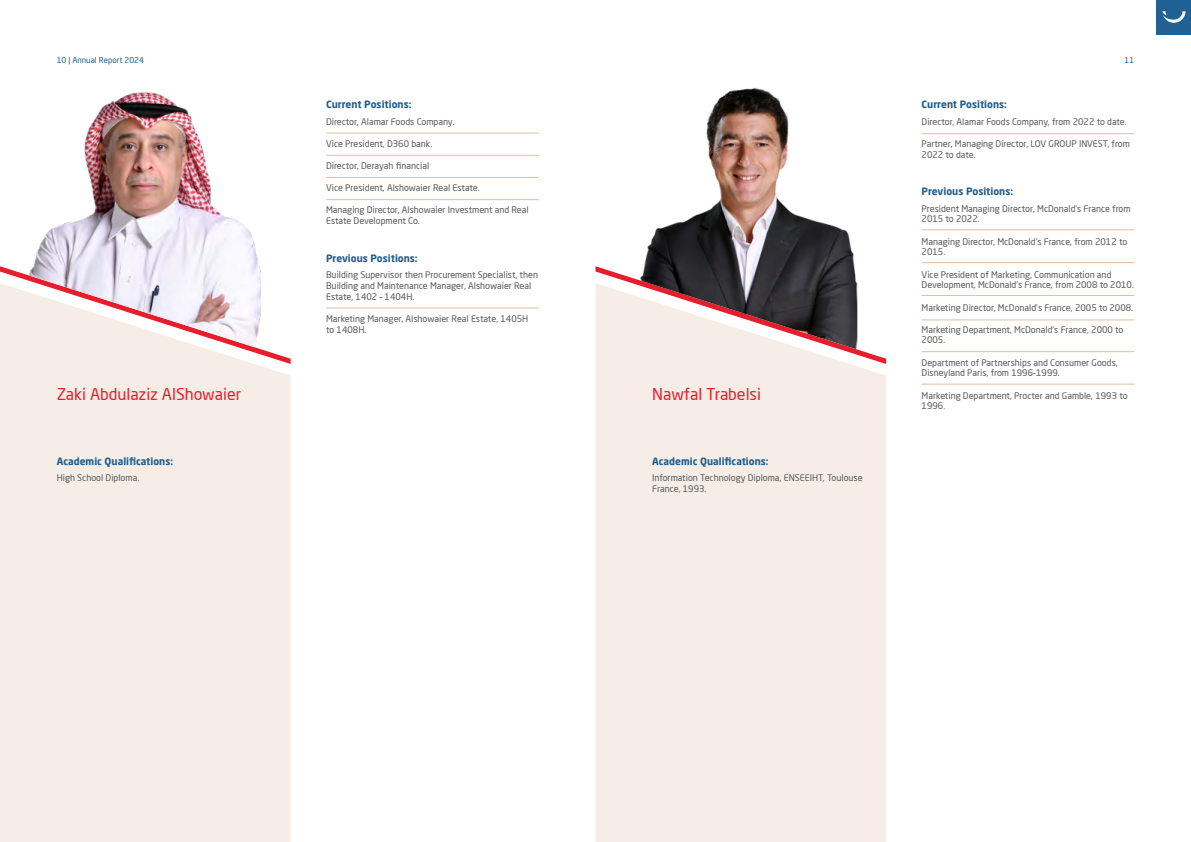
<style>
.page{position:relative;width:1191px;height:842px;background:#fff}
.page>*{position:absolute;margin:0;border:0;box-sizing:border-box;transform-origin:0 0}
.t1{font:16px "Neo Sans Arabic";color:#e81d2c}
.t2{font:700 10px "Neo Sans Arabic";color:#216092}
.t3{font:9px/10.8px "Neo Sans Arabic";color:#58595b}
.t4{font:8px "Neo Sans Arabic";color:#216092}
</style>
<div class="page">
<div style="left:0;top:364px;width:291px;height:478px;background:#f6eee6"></div>
<svg style="left:0;top:266px;width:291px;height:98px"></svg>
<img style="left:18px;top:92px;width:243px;height:257px">
<div style="left:595px;top:364px;width:291px;height:478px;background:#f6eee6"></div>
<svg style="left:595px;top:266px;width:291px;height:98px"></svg>
<img style="left:634px;top:87px;width:223px;height:263px">
<hr style="left:921px;top:133px;width:213px;height:1px;background:#dfc09d">
<hr style="left:921px;top:230px;width:213px;height:1px;background:#dfc09d">
<hr style="left:921px;top:262px;width:213px;height:1px;background:#dfc09d">
<hr style="left:921px;top:295px;width:213px;height:1px;background:#dfc09d">
<hr style="left:921px;top:320px;width:213px;height:1px;background:#dfc09d">
<hr style="left:921px;top:351px;width:213px;height:1px;background:#dfc09d">
<hr style="left:921px;top:384px;width:213px;height:1px;background:#dfc09d">
<hr style="left:326px;top:133px;width:213px;height:1px;background:#dfc09d">
<hr style="left:326px;top:155px;width:213px;height:1px;background:#dfc09d">
<hr style="left:326px;top:177px;width:213px;height:1px;background:#dfc09d">
<hr style="left:326px;top:308px;width:213px;height:1px;background:#dfc09d">
<hr style="left:326px;top:199px;width:213px;height:1px;background:#dfc09d">
<div style="left:1157px;top:0;width:34px;height:34px;background:#216092"></div>
<svg style="left:1162px;top:11px;width:23px;height:12px"></svg>
<p class="t4" style="left:57px;top:54px;width:89px">10 | Annual Report 2024</p>
<p class="t4" style="left:1124px;top:54px;width:11px">11</p>
<h1 class="t1" style="left:57px;top:382px;width:186px">Zaki Abdulaziz AlShowaier</h1>
<p class="t2" style="left:57px;top:453px;width:118px">Academic Qualifications:</p>
<p class="t3" style="left:57px;top:473px;width:84px">High School Diploma.</p>
<p class="t2" style="left:326px;top:97px;width:87px">Current Positions:</p>
<p class="t3" style="left:326px;top:116px;width:130px">Director, Alamar Foods Company.</p>
<p class="t3" style="left:326px;top:138px;width:108px">Vice President, D360 bank.</p>
<p class="t3" style="left:326px;top:160px;width:105px">Director, Derayah financial</p>
<p class="t3" style="left:326px;top:183px;width:155px">Vice President, Alshowaier Real Estate.</p>
<p class="t3" style="left:326px;top:205px;width:204px">Managing Director, Alshowaier Investment and Real<br>Estate Development Co.</p>
<p class="t2" style="left:326px;top:250px;width:93px">Previous Positions:</p>
<p class="t3" style="left:326px;top:269px;width:213px">Building Supervisor then Procurement Specialist, then<br>Building and Maintenance Manager, Alshowaier Real<br>Estate, 1402 – 1404H.</p>
<p class="t3" style="left:326px;top:313px;width:204px">Marketing Manager, Alshowaier Real Estate, 1405H to 1408H.</p>
<h1 class="t1" style="left:652px;top:382px;width:110px">Nawfal Trabelsi</h1>
<p class="t2" style="left:652px;top:453px;width:118px">Academic Qualifications:</p>
<p class="t3" style="left:652px;top:473px;width:212px">Information Technology Diploma, ENSEEIHT, Toulouse<br>France, 1993.</p>
<p class="t2" style="left:921px;top:97px;width:87px">Current Positions:</p>
<p class="t3" style="left:921px;top:116px;width:207px">Director, Alamar Foods Company, from 2022 to date.</p>
<p class="t3" style="left:921px;top:138px;width:210px">Partner, Managing Director, LOV GROUP INVEST, from<br>2022 to date.</p>
<p class="t2" style="left:921px;top:184px;width:93px">Previous Positions:</p>
<p class="t3" style="left:921px;top:203px;width:210px">President Managing Director, McDonald’s France from<br>2015 to 2022.</p>
<p class="t3" style="left:921px;top:236px;width:207px">Managing Director, McDonald’s France, from 2012 to<br>2015.</p>
<p class="t3" style="left:921px;top:269px;width:214px">Vice President of Marketing, Communication and<br>Development, McDonald’s France, from 2008 to 2010.</p>
<p class="t3" style="left:921px;top:302px;width:213px">Marketing Director, McDonald’s France, 2005 to 2008.</p>
<p class="t3" style="left:921px;top:324px;width:203px">Marketing Department, McDonald’s France, 2000 to<br>2005.</p>
<p class="t3" style="left:921px;top:357px;width:198px">Department of Partnerships and Consumer Goods,<br>Disneyland Paris, from 1996-1999.</p>
<p class="t3" style="left:921px;top:390px;width:207px">Marketing Department, Procter and Gamble, 1993 to<br>1996.</p>
</div>
